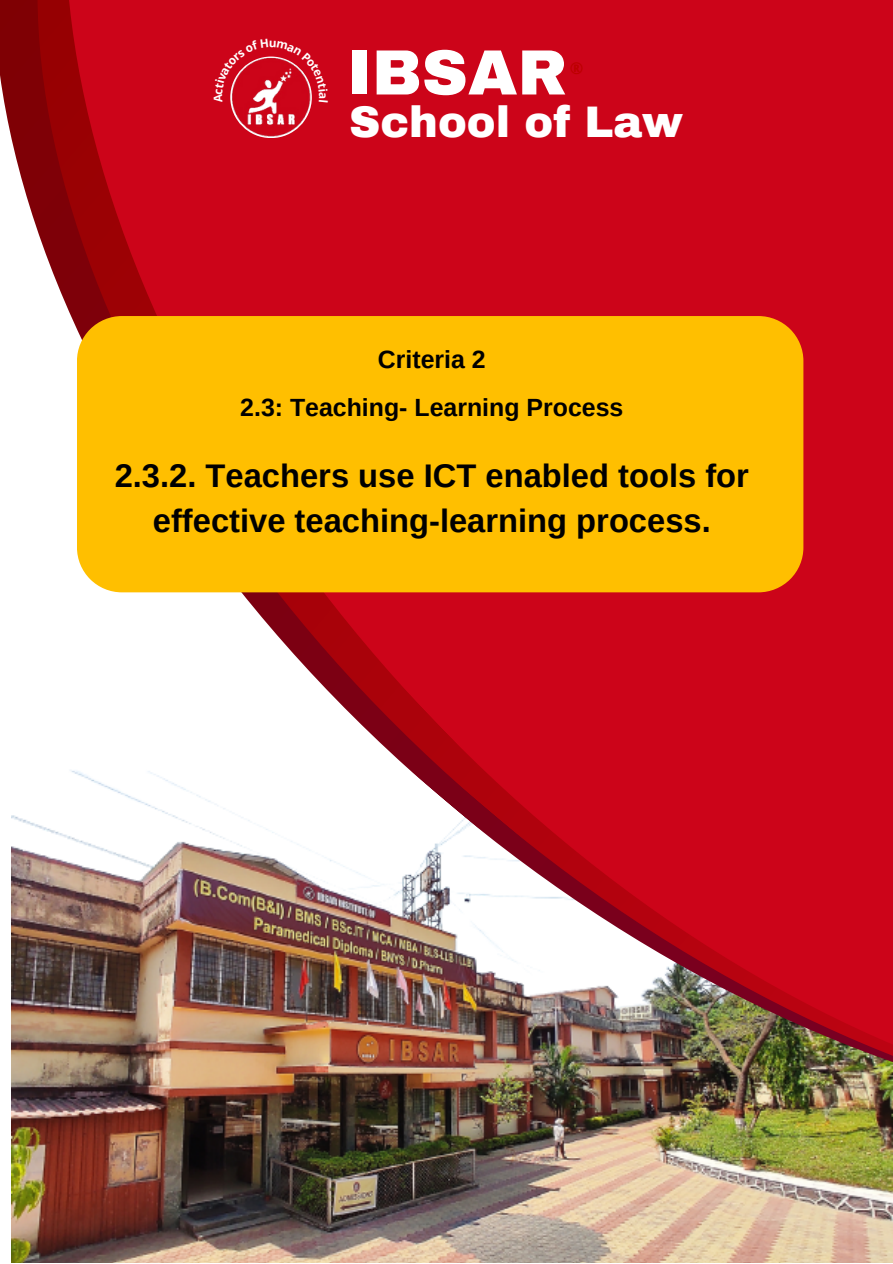
<style>
.page{position:relative;width:893px;height:1264px;background:#fff}
.page>*{position:absolute;margin:0;border:0;box-sizing:border-box;transform-origin:0 0}
.t1{font:900 63.9px "Archivo";color:#fff}
.t2{font:900 43.2px "Archivo";color:#fff}
.t3{font:700 32.7px/45px "Arimo";color:#000;text-align:center}
.t4{font:700 24.9px "Arimo";color:#000}
.t5{font:700 16.35px "Open Sans";color:#bd0000}
.t6{font:700 11.7px "Open Sans";color:#fff}
</style>
<div class="page">
<img style="left:12px;top:1240px;width:880px;height:22px">
<img style="left:0;top:0;width:892px;height:1240px">
<div style="left:77px;top:316px;width:726px;height:276px;background:#ffbf00"></div>
<img style="left:223px;top:103px;width:95px;height:41px">
<svg style="left:214px;top:39px;width:114px;height:64px;background:#cf172a"></svg>
<p class="t6" style="left:331px;top:92px;width:9px;rotate:90deg">a</p>
<p class="t1" style="left:347px;top:38px;width:222px">IBSAR</p>
<p class="t2" style="left:349px;top:99px;width:335px">School of Law</p>
<p class="t5" style="left:569px;top:56px;width:15px">®</p>
<p class="t4" style="left:378px;top:345px;width:109px">Criteria 2</p>
<p class="t4" style="left:240px;top:393px;width:384px">2.3: Teaching- Learning Process</p>
<p class="t3" style="left:115px;top:453px;width:635px">2.3.2. Teachers use ICT enabled tools for effective teaching-learning process.</p>
</div>
